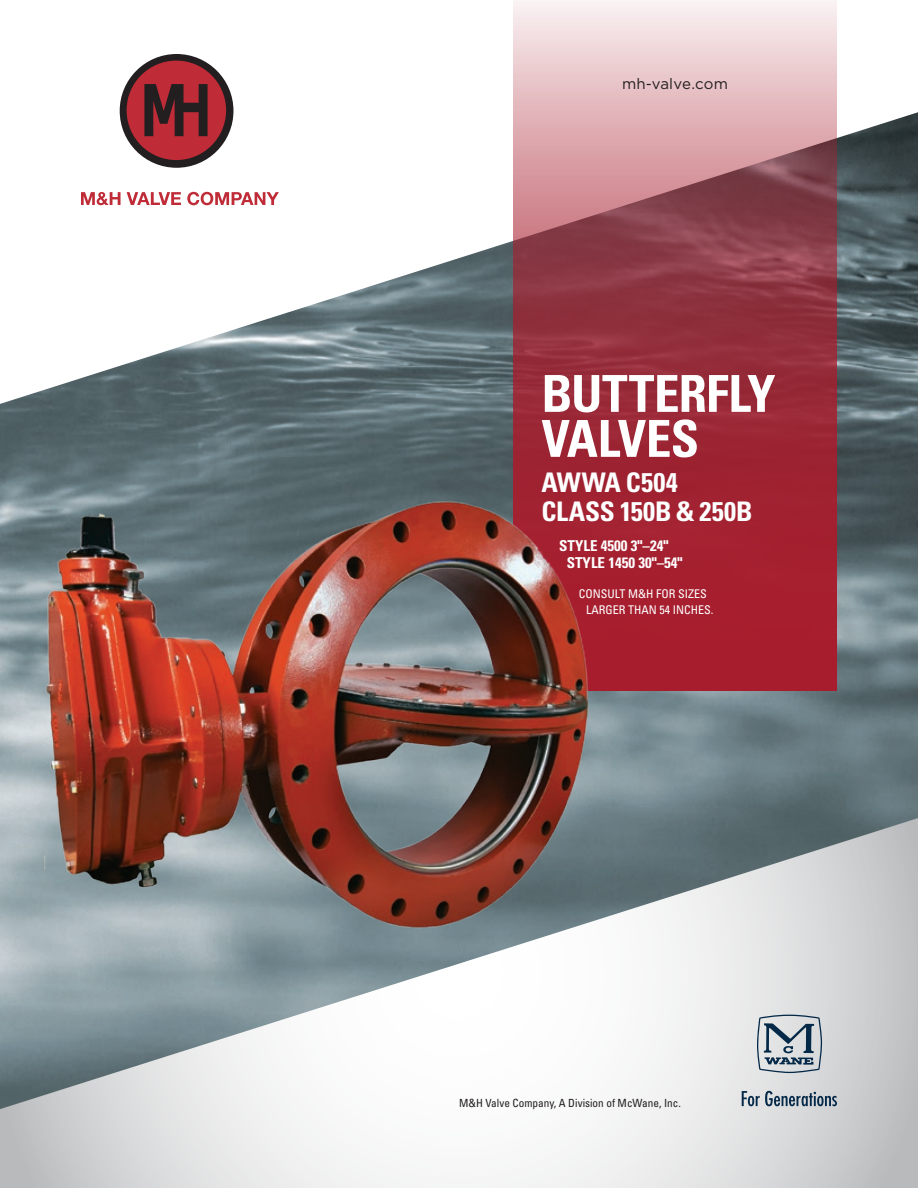
<style>
.page{position:relative;width:918px;height:1188px;background:#fff}
.page>*{position:absolute;margin:0;border:0;box-sizing:border-box;transform-origin:0 0}
.t1{font:700 condensed 51px/45px "Univers";letter-spacing:-.015em;color:#fff}
.t2{font:700 condensed 27px/28.5px "Univers";color:#fff}
.t3{font:700 condensed 15px/16.5px "Univers";color:#fff}
.t4{font:15px "Gotham";letter-spacing:.01em;color:#231f20}
.t5{font:condensed 12px/16.5px "Univers";color:#fff}
.t6{font:condensed 11.25px "Univers";color:#231f20}
</style>
<div class="page">
<svg style="left:0;top:1109px;width:918px;height:79px"></svg>
<img style="left:0;top:112px;width:918px;height:997px">
<svg style="left:513px;top:1px;width:324px;height:691px;background:#ae5661"></svg>
<svg style="left:742px;top:1091px;width:95px;height:15px"></svg>
<svg style="left:757px;top:1015px;width:65px;height:58px;background:#a5afb8"></svg>
<div style="left:120px;top:54px;width:113px;height:114px;background:#231f20;border-radius:50%"></div>
<div style="left:127px;top:61px;width:99px;height:99px;background:#bf2b37;border-radius:50%"></div>
<svg style="left:144px;top:84px;width:64px;height:52px"></svg>
<svg style="left:81px;top:192px;width:40px;height:13px"></svg>
<svg style="left:127px;top:192px;width:54px;height:13px"></svg>
<svg style="left:187px;top:192px;width:92px;height:13px"></svg>
<img style="left:44px;top:498px;width:546px;height:433px">
<h3 class="t4" style="left:622px;top:76px;width:107px">mh-valve.com</h3>
<h1 class="t1" style="left:542px;top:371px;width:236px">BUTTERFLY<br>VALVES</h1>
<h2 class="t2" style="left:542px;top:468px;width:213px">AWWA C504<br>CLASS 150B &amp; 250B</h2>
<h3 class="t3" style="left:567px;top:538px;width:117px;text-indent:-8px">STYLE 4500 3"–24"<br>STYLE 1450 30"–54"</h3>
<p class="t5" style="left:586px;top:585px;width:129px;text-indent:-8px">CONSULT M&amp;H FOR SIZES<br>LARGER THAN 54 INCHES.</p>
<p class="t6" style="left:459px;top:1096px;width:223px">M&amp;H Valve Company, A Division of McWane, Inc.</p>
</div>
